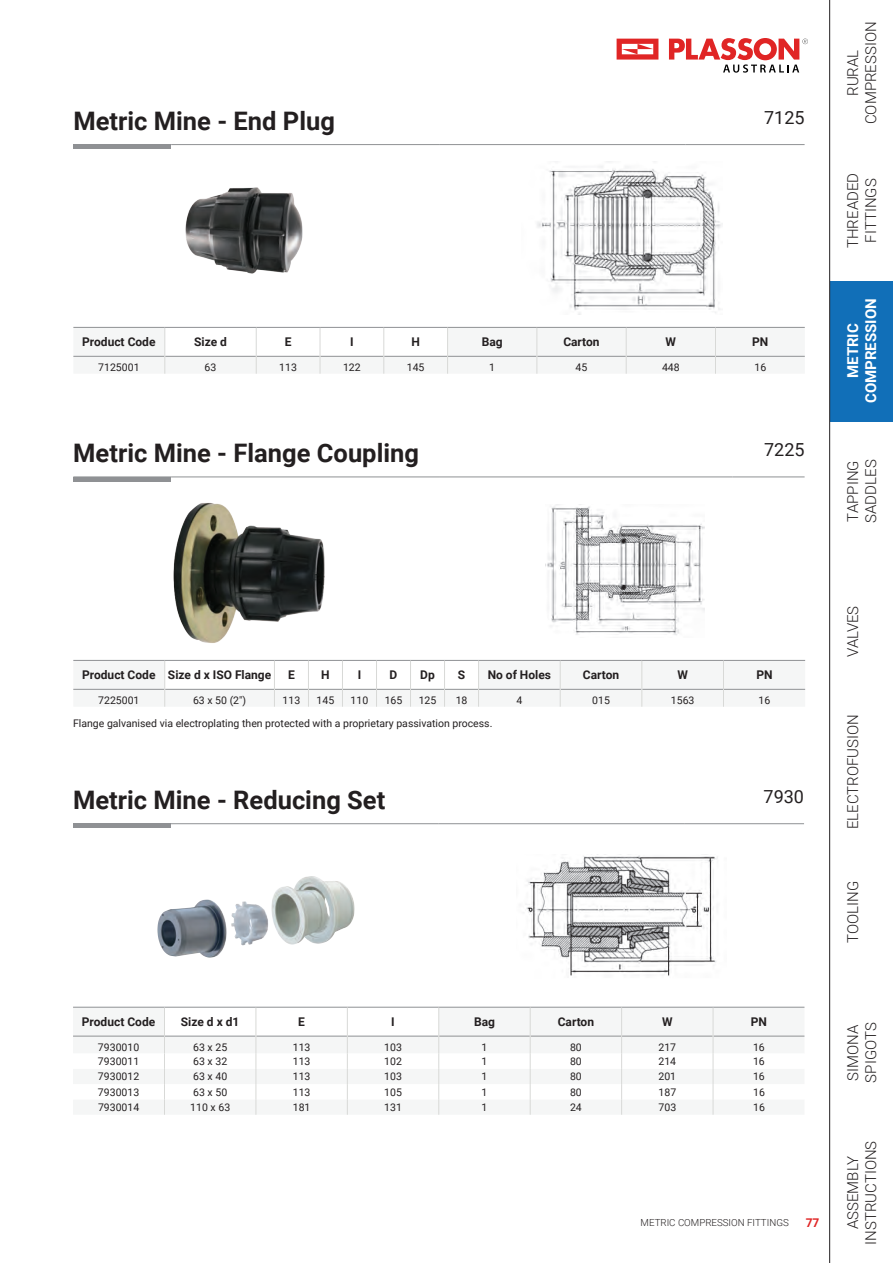
<style>
.page{position:relative;width:893px;height:1263px;background:#fff}
.page>*{position:absolute;margin:0;border:0;box-sizing:border-box;transform-origin:0 0}
.t1{font:700 25.5px "Roboto";color:#231f20}
.t2{font:18px "Roboto";color:#231f20}
.t3{font:300 15px/18px "Roboto";color:#231f20;text-align:center}
.t4{font:700 15px/18px "Roboto";color:#fff;text-align:center}
.t5{font:700 12px "Roboto";color:#231f20}
.t6{font:700 12px "Roboto";color:#e02525}
.t7{font:10.5px "Roboto";color:#231f20}
.t8{font:300 9.75px "Roboto";color:#231f20}
</style>
<div class="page">
<div style="left:830px;top:281px;width:63px;height:140px;background:#116fb8"></div>
<hr style="left:829px;top:0;width:1px;height:1263px;background:#231f20">
<svg style="left:617px;top:39px;width:41px;height:21px"></svg>
<svg style="left:669px;top:38px;width:139px;height:35px"></svg>
<hr style="left:73px;top:145px;width:98px;height:4px;background:#8f9194">
<hr style="left:73px;top:144px;width:98px;height:1px;background:#8f9194">
<hr style="left:171px;top:144px;width:268px;height:1px;background:#8f9194">
<hr style="left:439px;top:144px;width:246px;height:1px;background:#8f9194">
<hr style="left:685px;top:144px;width:120px;height:1px;background:#8f9194">
<img style="left:537px;top:166px;width:185px;height:148px">
<svg style="left:73px;top:327px;width:732px;height:47px"></svg>
<img style="left:185px;top:187px;width:118px;height:87px">
<hr style="left:73px;top:477px;width:98px;height:4px;background:#8f9194">
<hr style="left:73px;top:476px;width:98px;height:1px;background:#8f9194">
<hr style="left:171px;top:476px;width:268px;height:1px;background:#8f9194">
<hr style="left:439px;top:476px;width:293px;height:1px;background:#8f9194">
<hr style="left:732px;top:476px;width:73px;height:1px;background:#8f9194">
<img style="left:173px;top:502px;width:152px;height:141px">
<img style="left:545px;top:504px;width:160px;height:131px">
<svg style="left:73px;top:660px;width:732px;height:47px"></svg>
<hr style="left:73px;top:824px;width:98px;height:4px;background:#8f9194">
<hr style="left:73px;top:823px;width:98px;height:1px;background:#8f9194">
<hr style="left:171px;top:823px;width:268px;height:1px;background:#8f9194">
<hr style="left:439px;top:823px;width:246px;height:1px;background:#8f9194">
<hr style="left:685px;top:823px;width:119px;height:1px;background:#8f9194">
<img style="left:280px;top:876px;width:31px;height:13px">
<img style="left:525px;top:854px;width:193px;height:122px">
<svg style="left:73px;top:1007px;width:731px;height:108px"></svg>
<h1 class="t1" style="left:73px;top:103px;width:263px">Metric Mine - End Plug</h1>
<h2 class="t2" style="left:764px;top:105px;width:42px">7125</h2>
<p class="t5" style="left:82px;top:334px;width:75px">Product Code</p>
<p class="t5" style="left:194px;top:334px;width:34px">Size d</p>
<p class="t5" style="left:285px;top:334px;width:8px">E</p>
<p class="t5" style="left:350px;top:334px;width:5px">I</p>
<p class="t5" style="left:411px;top:334px;width:10px">H</p>
<p class="t5" style="left:482px;top:334px;width:22px">Bag</p>
<p class="t5" style="left:563px;top:334px;width:38px">Carton</p>
<p class="t5" style="left:666px;top:334px;width:12px">W</p>
<p class="t5" style="left:752px;top:334px;width:18px">PN</p>
<p class="t7" style="left:98px;top:360px;width:43px">7125001</p>
<p class="t7" style="left:205px;top:360px;width:13px">63</p>
<p class="t7" style="left:279px;top:360px;width:19px">113</p>
<p class="t7" style="left:343px;top:360px;width:19px">122</p>
<p class="t7" style="left:407px;top:360px;width:19px">145</p>
<p class="t7" style="left:489px;top:360px;width:7px">1</p>
<p class="t7" style="left:576px;top:360px;width:13px">45</p>
<p class="t7" style="left:662px;top:360px;width:19px">448</p>
<p class="t7" style="left:754px;top:360px;width:13px">16</p>
<h1 class="t1" style="left:73px;top:435px;width:347px">Metric Mine - Flange Coupling</h1>
<h2 class="t2" style="left:764px;top:437px;width:42px">7225</h2>
<h3 class="t3" style="left:843px;top:124px;width:104px;rotate:-90deg">RURAL<br>COMPRESSION</h3>
<h3 class="t3" style="left:843px;top:248px;width:77px;rotate:-90deg">THREADED<br>FITTINGS</h3>
<h3 class="t4" style="left:843px;top:403px;width:106px;rotate:-90deg">METRIC<br>COMPRESSION</h3>
<h3 class="t3" style="left:843px;top:523px;width:65px;text-align:left;rotate:-90deg">TAPPING<br>SADDLES</h3>
<p class="t5" style="left:82px;top:667px;width:191px">Product Code Size d x ISO Flange</p>
<p class="t5" style="left:288px;top:667px;width:8px">E</p>
<p class="t5" style="left:321px;top:667px;width:10px">H</p>
<p class="t5" style="left:358px;top:667px;width:5px">I</p>
<p class="t5" style="left:390px;top:667px;width:9px">D</p>
<p class="t5" style="left:420px;top:667px;width:16px">Dp</p>
<p class="t5" style="left:458px;top:667px;width:9px">S</p>
<p class="t5" style="left:488px;top:667px;width:65px">No of Holes</p>
<p class="t5" style="left:583px;top:667px;width:38px">Carton</p>
<p class="t5" style="left:677px;top:667px;width:12px">W</p>
<p class="t5" style="left:756px;top:667px;width:18px">PN</p>
<p class="t7" style="left:98px;top:693px;width:43px">7225001</p>
<p class="t7" style="left:193px;top:693px;width:55px">63 x 50 (2")</p>
<p class="t7" style="left:283px;top:693px;width:19px">113</p>
<p class="t7" style="left:317px;top:693px;width:19px">145</p>
<p class="t7" style="left:351px;top:693px;width:19px">110</p>
<p class="t7" style="left:385px;top:693px;width:19px">165</p>
<p class="t7" style="left:419px;top:693px;width:19px">125</p>
<p class="t7" style="left:456px;top:693px;width:13px">18</p>
<p class="t7" style="left:516px;top:693px;width:7px">4</p>
<p class="t7" style="left:592px;top:693px;width:19px">015</p>
<p class="t7" style="left:671px;top:693px;width:25px">1563</p>
<p class="t7" style="left:759px;top:693px;width:13px">16</p>
<p class="t7" style="left:73px;top:716px;width:421px">Flange galvanised via electroplating then protected with a proprietary passivation process.</p>
<h1 class="t1" style="left:73px;top:782px;width:314px">Metric Mine - Reducing Set</h1>
<h2 class="t2" style="left:764px;top:784px;width:42px">7930</h2>
<h3 class="t3" style="left:843px;top:657px;width:53px;rotate:-90deg">VALVES</h3>
<h3 class="t3" style="left:843px;top:829px;width:117px;rotate:-90deg">ELECTROFUSION</h3>
<h3 class="t3" style="left:843px;top:943px;width:63px;rotate:-90deg">TOOLING</h3>
<p class="t5" style="left:82px;top:1013px;width:75px">Product Code</p>
<p class="t5" style="left:181px;top:1013px;width:60px">Size d x d1</p>
<p class="t5" style="left:298px;top:1013px;width:8px">E</p>
<p class="t5" style="left:391px;top:1013px;width:5px">I</p>
<p class="t5" style="left:474px;top:1013px;width:22px">Bag</p>
<p class="t5" style="left:558px;top:1013px;width:38px">Carton</p>
<p class="t5" style="left:662px;top:1013px;width:12px">W</p>
<p class="t5" style="left:751px;top:1013px;width:18px">PN</p>
<p class="t7" style="left:98px;top:1040px;width:43px">7930010</p>
<p class="t7" style="left:193px;top:1040px;width:36px">63 x 25</p>
<p class="t7" style="left:293px;top:1040px;width:19px">113</p>
<p class="t7" style="left:384px;top:1040px;width:19px">103</p>
<p class="t7" style="left:481px;top:1040px;width:7px">1</p>
<p class="t7" style="left:570px;top:1040px;width:13px">80</p>
<p class="t7" style="left:658px;top:1040px;width:19px">217</p>
<p class="t7" style="left:753px;top:1040px;width:13px">16</p>
<p class="t7" style="left:98px;top:1054px;width:43px">7930011</p>
<p class="t7" style="left:193px;top:1054px;width:36px">63 x 32</p>
<p class="t7" style="left:293px;top:1054px;width:19px">113</p>
<p class="t7" style="left:384px;top:1054px;width:19px">102</p>
<p class="t7" style="left:482px;top:1054px;width:7px">1</p>
<p class="t7" style="left:570px;top:1054px;width:13px">80</p>
<p class="t7" style="left:658px;top:1054px;width:19px">214</p>
<p class="t7" style="left:753px;top:1054px;width:13px">16</p>
<p class="t7" style="left:98px;top:1069px;width:43px">7930012</p>
<p class="t7" style="left:193px;top:1069px;width:36px">63 x 40</p>
<p class="t7" style="left:293px;top:1069px;width:19px">113</p>
<p class="t7" style="left:384px;top:1069px;width:19px">103</p>
<p class="t7" style="left:482px;top:1069px;width:7px">1</p>
<p class="t7" style="left:570px;top:1069px;width:13px">80</p>
<p class="t7" style="left:658px;top:1069px;width:19px">201</p>
<p class="t7" style="left:753px;top:1069px;width:13px">16</p>
<p class="t7" style="left:98px;top:1084px;width:43px">7930013</p>
<p class="t7" style="left:193px;top:1084px;width:36px">63 x 50</p>
<p class="t7" style="left:293px;top:1084px;width:19px">113</p>
<p class="t7" style="left:384px;top:1084px;width:19px">105</p>
<p class="t7" style="left:482px;top:1084px;width:7px">1</p>
<p class="t7" style="left:570px;top:1084px;width:13px">80</p>
<p class="t7" style="left:658px;top:1084px;width:19px">187</p>
<p class="t7" style="left:753px;top:1084px;width:13px">16</p>
<p class="t7" style="left:98px;top:1100px;width:43px">7930014</p>
<p class="t7" style="left:190px;top:1100px;width:41px">110 x 63</p>
<p class="t7" style="left:293px;top:1100px;width:19px">181</p>
<p class="t7" style="left:384px;top:1100px;width:19px">131</p>
<p class="t7" style="left:482px;top:1100px;width:7px">1</p>
<p class="t7" style="left:570px;top:1100px;width:13px">24</p>
<p class="t7" style="left:658px;top:1100px;width:19px">703</p>
<p class="t7" style="left:753px;top:1100px;width:13px">16</p>
<p class="t8" style="left:641px;top:1216px;width:150px">METRIC COMPRESSION FITTINGS</p>
<p class="t6" style="left:806px;top:1214px;width:15px">77</p>
<h3 class="t3" style="left:843px;top:1082px;width:62px;text-align:left;rotate:-90deg">SIMONA<br>SPIGOTS</h3>
<h3 class="t3" style="left:843px;top:1245px;width:106px;rotate:-90deg">ASSEMBLY<br>INSTRUCTIONS</h3>
</div>
